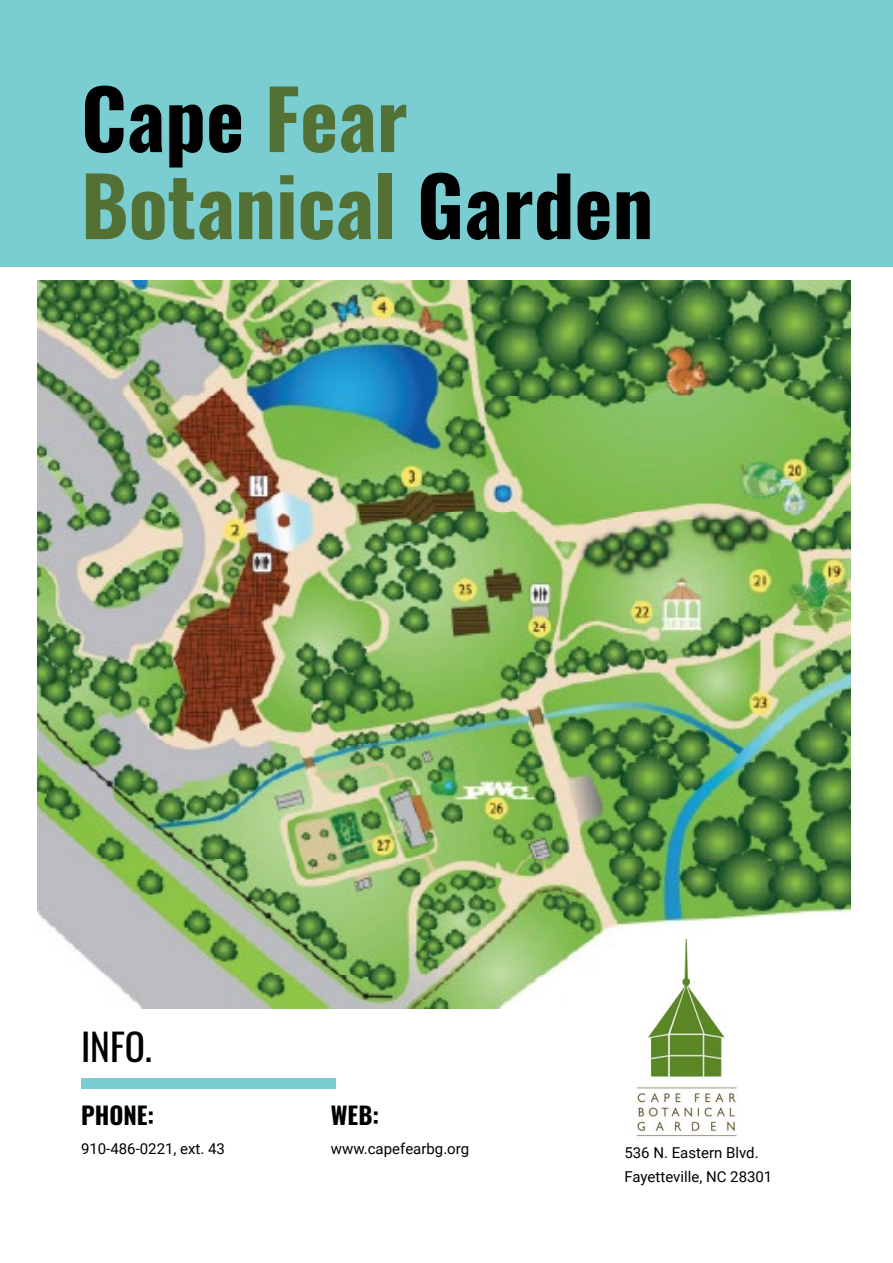
<style>
.page{position:relative;width:893px;height:1263px;background:#fff}
.page>*{position:absolute;margin:0;border:0;box-sizing:border-box;transform-origin:0 0}
.t1{font:700 81px/87px "Oswald";color:#537135}
.t2{font:37.5px "Oswald";color:#000}
.t3{font:700 24px "Oswald";color:#000}
.t4{font:15px/24px "Roboto";color:#000}
.s1{color:#000}
</style>
<div class="page">
<div style="left:0;top:0;width:893px;height:266px;background:#7aced1"></div>
<div style="left:81px;top:1079px;width:255px;height:10px;background:#7aced1"></div>
<img style="left:38px;top:281px;width:812px;height:728px">
<img style="left:618px;top:931px;width:138px;height:206px">
<h1 class="t1" style="left:81px;top:81px;width:574px"><span class="s1">Cape</span> Fear<br>Botanical <span class="s1">Garden</span></h1>
<h2 class="t2" style="left:81px;top:1013px;width:73px">INFO.</h2>
<h3 class="t3" style="left:81px;top:1103px;width:75px">PHONE:</h3>
<p class="t4" style="left:81px;top:1136px;width:146px">910-486-0221, ext. 43</p>
<h3 class="t3" style="left:331px;top:1103px;width:50px">WEB:</h3>
<p class="t4" style="left:331px;top:1136px;width:140px">www.capefearbg.org</p>
<p class="t4" style="left:624px;top:1140px;width:150px">536 N. Eastern Blvd.<br>Fayetteville, NC 28301</p>
</div>
